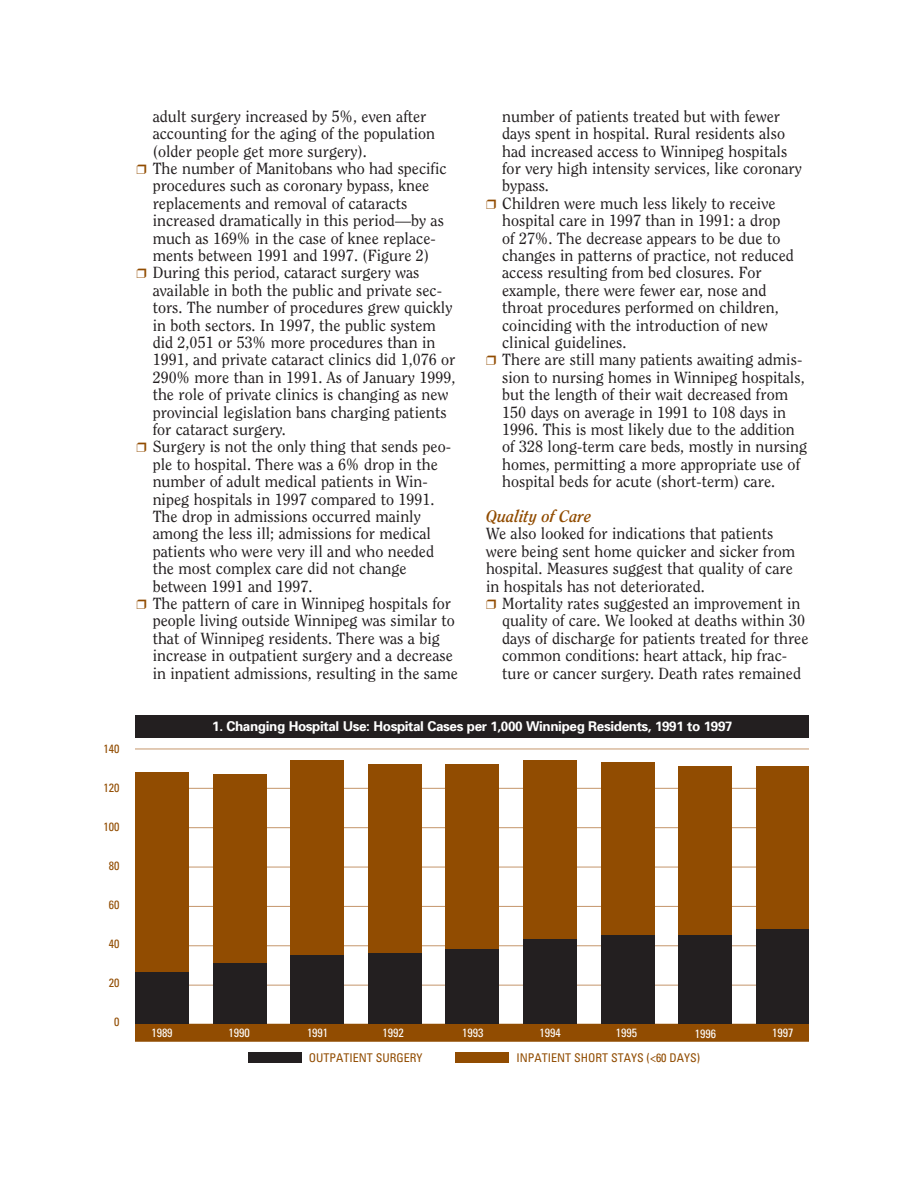
<style>
.page{position:relative;width:918px;height:1188px;background:#fff}
.page>*{position:absolute;margin:0;border:0;box-sizing:border-box;transform-origin:0 0}
.t1{font:italic 700 16.5px "Clearface";color:#914c01}
.t2{font:16.05px "Clearface";color:#231f20}
.t3{font:700 13.5px "Univers";letter-spacing:-.03em;color:#fff}
.t4{font:condensed 12px "Univers";color:#914c01}
.t5{font:condensed 12px "Univers";color:#fff}
.s1{color:#914c01}
</style>
<div class="page">
<div style="left:135px;top:1024px;width:680px;height:18px;background:#914c01"></div>
<hr style="left:135px;top:749px;width:675px;height:1px;background:#c5966b">
<hr style="left:135px;top:945px;width:675px;height:1px;background:#c5966b">
<hr style="left:135px;top:985px;width:675px;height:1px;background:#c5966b">
<hr style="left:135px;top:867px;width:675px;height:1px;background:#c5966b">
<hr style="left:135px;top:827px;width:675px;height:1px;background:#c5966b">
<hr style="left:135px;top:788px;width:675px;height:1px;background:#c5966b">
<hr style="left:135px;top:906px;width:675px;height:1px;background:#c5966b">
<div style="left:756px;top:766px;width:54px;height:258px;background:#914c01"></div>
<div style="left:601px;top:762px;width:54px;height:262px;background:#914c01"></div>
<div style="left:523px;top:761px;width:54px;height:263px;background:#914c01"></div>
<div style="left:446px;top:764px;width:54px;height:260px;background:#914c01"></div>
<div style="left:368px;top:764px;width:54px;height:260px;background:#914c01"></div>
<div style="left:290px;top:761px;width:54px;height:263px;background:#914c01"></div>
<div style="left:135px;top:772px;width:54px;height:252px;background:#914c01"></div>
<div style="left:135px;top:716px;width:675px;height:22px;background:#231f20"></div>
<div style="left:248px;top:1052px;width:54px;height:11px;background:#231f20"></div>
<div style="left:455px;top:1052px;width:54px;height:11px;background:#914c01"></div>
<div style="left:213px;top:774px;width:54px;height:250px;background:#914c01"></div>
<div style="left:678px;top:766px;width:54px;height:258px;background:#914c01"></div>
<div style="left:135px;top:973px;width:54px;height:51px;background:#231f20"></div>
<div style="left:213px;top:963px;width:54px;height:61px;background:#231f20"></div>
<div style="left:678px;top:936px;width:54px;height:88px;background:#231f20"></div>
<div style="left:523px;top:939px;width:54px;height:85px;background:#231f20"></div>
<div style="left:290px;top:955px;width:54px;height:69px;background:#231f20"></div>
<div style="left:368px;top:953px;width:54px;height:71px;background:#231f20"></div>
<div style="left:446px;top:949px;width:54px;height:75px;background:#231f20"></div>
<div style="left:601px;top:936px;width:54px;height:88px;background:#231f20"></div>
<div style="left:756px;top:930px;width:54px;height:94px;background:#231f20"></div>
<div style="left:809px;top:683px;width:47px;height:436px;background:#fff"></div>
<p class="t4" style="left:104px;top:744px;width:17px">140</p>
<p class="t4" style="left:104px;top:783px;width:17px">120</p>
<p class="t4" style="left:104px;top:822px;width:17px">100</p>
<p class="t4" style="left:109px;top:861px;width:12px">80</p>
<p class="t4" style="left:109px;top:900px;width:12px">60</p>
<p class="t4" style="left:109px;top:939px;width:12px">40</p>
<p class="t4" style="left:109px;top:978px;width:12px">20</p>
<p class="t4" style="left:114px;top:1017px;width:7px">0</p>
<p class="t2" style="left:153px;top:110px;width:275px">adult surgery increased by 5%, even after</p>
<p class="t2" style="left:153px;top:127px;width:284px">accounting for the aging of the population</p>
<p class="t2" style="left:153px;top:145px;width:216px">(older people get more surgery).</p>
<p class="t2" style="left:136px;top:162px;width:312px"><span class="s1">❒</span> The number of Manitobans who had specific</p>
<p class="t2" style="left:153px;top:179px;width:278px">procedures such as coronary bypass, knee</p>
<p class="t2" style="left:153px;top:197px;width:256px">replacements and removal of cataracts</p>
<p class="t2" style="left:153px;top:214px;width:293px">increased dramatically in this period—by as</p>
<p class="t2" style="left:153px;top:232px;width:285px">much as 169% in the case of knee replace-</p>
<p class="t2" style="left:153px;top:249px;width:278px">ments between 1991 and 1997. (Figure 2)</p>
<p class="t2" style="left:136px;top:266px;width:285px"><span class="s1">❒</span> During this period, cataract surgery was</p>
<p class="t2" style="left:153px;top:284px;width:291px">available in both the public and private sec-</p>
<p class="t2" style="left:153px;top:301px;width:301px">tors. The number of procedures grew quickly</p>
<p class="t2" style="left:153px;top:319px;width:285px">in both sectors. In 1997, the public system</p>
<p class="t2" style="left:153px;top:336px;width:284px">did 2,051 or 53% more procedures than in</p>
<p class="t2" style="left:153px;top:353px;width:304px">1991, and private cataract clinics did 1,076 or</p>
<p class="t2" style="left:153px;top:371px;width:304px">290% more than in 1991. As of January 1999,</p>
<p class="t2" style="left:153px;top:388px;width:297px">the role of private clinics is changing as new</p>
<p class="t2" style="left:153px;top:406px;width:296px">provincial legislation bans charging patients</p>
<p class="t2" style="left:153px;top:423px;width:135px">for cataract surgery.</p>
<p class="t2" style="left:136px;top:440px;width:316px"><span class="s1">❒</span> Surgery is not the only thing that sends peo-</p>
<p class="t2" style="left:153px;top:458px;width:287px">ple to hospital. There was a 6% drop in the</p>
<p class="t2" style="left:153px;top:475px;width:277px">number of adult medical patients in Win-</p>
<p class="t2" style="left:153px;top:493px;width:283px">nipeg hospitals in 1997 compared to 1991.</p>
<p class="t2" style="left:153px;top:510px;width:270px">The drop in admissions occurred mainly</p>
<p class="t2" style="left:153px;top:527px;width:280px">among the less ill; admissions for medical</p>
<p class="t2" style="left:153px;top:545px;width:283px">patients who were very ill and who needed</p>
<p class="t2" style="left:153px;top:562px;width:255px">the most complex care did not change</p>
<p class="t2" style="left:153px;top:580px;width:161px">between 1991 and 1997.</p>
<p class="t2" style="left:136px;top:597px;width:316px"><span class="s1">❒</span> The pattern of care in Winnipeg hospitals for</p>
<p class="t2" style="left:153px;top:614px;width:304px">people living outside Winnipeg was similar to</p>
<p class="t2" style="left:153px;top:632px;width:289px">that of Winnipeg residents. There was a big</p>
<p class="t2" style="left:153px;top:649px;width:302px">increase in outpatient surgery and a decrease</p>
<p class="t2" style="left:153px;top:667px;width:307px">in inpatient admissions, resulting in the same</p>
<p class="t2" style="left:502px;top:110px;width:279px">number of patients treated but with fewer</p>
<p class="t2" style="left:502px;top:127px;width:284px">days spent in hospital. Rural residents also</p>
<p class="t2" style="left:502px;top:145px;width:287px">had increased access to Winnipeg hospitals</p>
<p class="t2" style="left:502px;top:162px;width:301px">for very high intensity services, like coronary</p>
<p class="t2" style="left:502px;top:179px;width:48px">bypass.</p>
<p class="t2" style="left:486px;top:197px;width:291px"><span class="s1">❒</span> Children were much less likely to receive</p>
<p class="t2" style="left:502px;top:214px;width:280px">hospital care in 1997 than in 1991: a drop</p>
<p class="t2" style="left:502px;top:232px;width:280px">of 27%. The decrease appears to be due to</p>
<p class="t2" style="left:502px;top:249px;width:293px">changes in patterns of practice, not reduced</p>
<p class="t2" style="left:502px;top:266px;width:261px">access resulting from bed closures. For</p>
<p class="t2" style="left:502px;top:284px;width:266px">example, there were fewer ear, nose and</p>
<p class="t2" style="left:502px;top:301px;width:278px">throat procedures performed on children,</p>
<p class="t2" style="left:502px;top:319px;width:267px">coinciding with the introduction of new</p>
<p class="t2" style="left:502px;top:336px;width:126px">clinical guidelines.</p>
<p class="t2" style="left:486px;top:353px;width:318px"><span class="s1">❒</span> There are still many patients awaiting admis-</p>
<p class="t2" style="left:502px;top:371px;width:304px">sion to nursing homes in Winnipeg hospitals,</p>
<p class="t2" style="left:502px;top:388px;width:287px">but the length of their wait decreased from</p>
<p class="t2" style="left:502px;top:406px;width:286px">150 days on average in 1991 to 108 days in</p>
<p class="t2" style="left:502px;top:423px;width:294px">1996. This is most likely due to the addition</p>
<p class="t2" style="left:502px;top:440px;width:307px">of 328 long-term care beds, mostly in nursing</p>
<p class="t2" style="left:502px;top:458px;width:299px">homes, permitting a more appropriate use of</p>
<p class="t2" style="left:502px;top:475px;width:274px">hospital beds for acute (short-term) care.</p>
<p class="t1" style="left:486px;top:509px;width:107px">Quality of Care</p>
<p class="t2" style="left:486px;top:527px;width:289px">We also looked for indications that patients</p>
<p class="t2" style="left:486px;top:545px;width:311px">were being sent home quicker and sicker from</p>
<p class="t2" style="left:486px;top:562px;width:308px">hospital. Measures suggest that quality of care</p>
<p class="t2" style="left:486px;top:580px;width:220px">in hospitals has not deteriorated.</p>
<p class="t2" style="left:486px;top:597px;width:316px"><span class="s1">❒</span> Mortality rates suggested an improvement in</p>
<p class="t2" style="left:502px;top:614px;width:304px">quality of care. We looked at deaths within 30</p>
<p class="t2" style="left:502px;top:632px;width:308px">days of discharge for patients treated for three</p>
<p class="t2" style="left:502px;top:649px;width:287px">common conditions: heart attack, hip frac-</p>
<p class="t2" style="left:502px;top:667px;width:300px">ture or cancer surgery. Death rates remained</p>
<p class="t3" style="left:212px;top:721px;width:522px">1. Changing Hospital Use: Hospital Cases per 1,000 Winnipeg Residents, 1991 to 1997</p>
<p class="t5" style="left:151px;top:1028px;width:23px">1989</p>
<p class="t5" style="left:462px;top:1028px;width:23px">1993</p>
<p class="t5" style="left:539px;top:1028px;width:23px">1994</p>
<p class="t5" style="left:616px;top:1028px;width:23px">1995</p>
<p class="t5" style="left:228px;top:1028px;width:23px">1990</p>
<p class="t5" style="left:307px;top:1028px;width:23px">1991</p>
<p class="t5" style="left:383px;top:1028px;width:23px">1992</p>
<p class="t5" style="left:695px;top:1030px;width:23px">1996</p>
<p class="t5" style="left:772px;top:1028px;width:23px">1997</p>
<p class="t4" style="left:309px;top:1054px;width:115px">OUTPATIENT SURGERY</p>
<p class="t4" style="left:517px;top:1054px;width:185px">INPATIENT SHORT STAYS (&lt;60 DAYS)</p>
</div>
